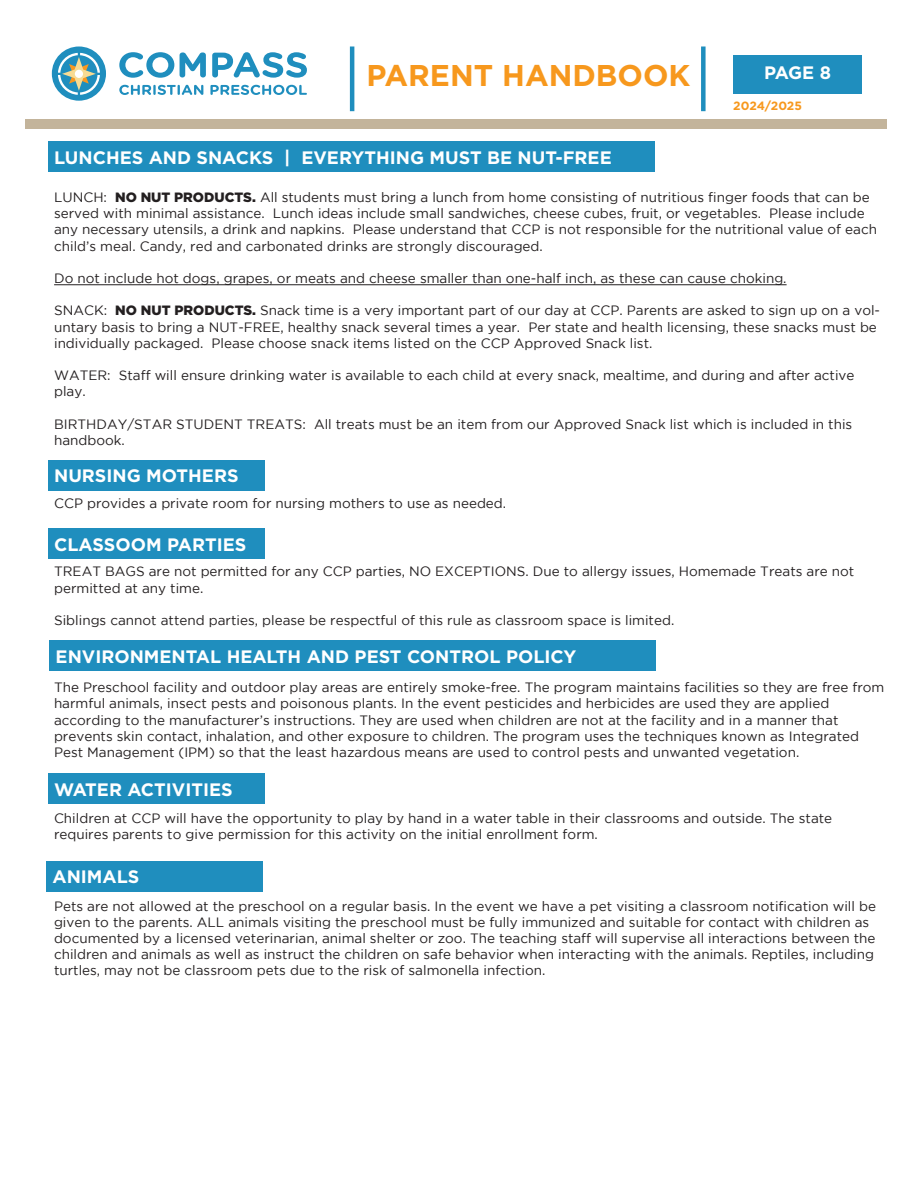
<style>
.page{position:relative;width:918px;height:1188px;background:#fff}
.page>*{position:absolute;margin:0;border:0;box-sizing:border-box;transform-origin:0 0}
.t1{font:700 30px "Gotham";color:#f7981d}
.t2{font:700 18px "Gotham";color:#fff}
.t3{font:13.5px/16.2px "Gotham";color:#231f20}
.t4{font:700 12px "Gotham";letter-spacing:-.005em;color:#f7981d}
.s1{font-weight:900}
</style>
<div class="page">
<hr style="left:350px;top:46px;width:4px;height:65px;background:#1f8ebe">
<div style="left:25px;top:119px;width:862px;height:10px;background:#c3b49b"></div>
<div style="left:733px;top:55px;width:129px;height:39px;background:#1f8ebe"></div>
<svg style="left:119px;top:85px;width:84px;height:10px"></svg>
<svg style="left:210px;top:85px;width:97px;height:10px"></svg>
<svg style="left:119px;top:52px;width:55px;height:26px"></svg>
<svg style="left:180px;top:52px;width:26px;height:26px"></svg>
<svg style="left:212px;top:52px;width:95px;height:26px"></svg>
<div style="left:52px;top:47px;width:54px;height:54px;background:#1f8ebe;border-radius:50%"></div>
<svg style="left:58px;top:53px;width:42px;height:42px"></svg>
<div style="left:701px;top:46px;width:5px;height:65px;background:#1f8ebe"></div>
<div style="left:48px;top:142px;width:606px;height:30px;background:#1f8ebe"></div>
<hr style="left:54px;top:285px;width:733px;height:1px;background:#231f20">
<div style="left:48px;top:528px;width:217px;height:31px;background:#1f8ebe"></div>
<div style="left:50px;top:641px;width:606px;height:30px;background:#1f8ebe"></div>
<div style="left:48px;top:774px;width:217px;height:30px;background:#1f8ebe"></div>
<div style="left:46px;top:861px;width:217px;height:31px;background:#1f8ebe"></div>
<div style="left:48px;top:460px;width:217px;height:30px;background:#1f8ebe"></div>
<h1 class="t1" style="left:367px;top:55px;width:325px">PARENT HANDBOOK</h1>
<p class="t2" style="left:764px;top:61px;width:69px">PAGE 8</p>
<p class="t4" style="left:733px;top:98px;width:70px">2024/2025</p>
<p class="t2" style="left:54px;top:146px;width:559px">LUNCHES AND SNACKS | EVERYTHING MUST BE NUT-FREE</p>
<p class="t3" style="left:54px;top:189px;width:824px">LUNCH: <span class="s1">NO NUT PRODUCTS.</span> All students must bring a lunch from home consisting of nutritious finger foods that can be served with minimal assistance. Lunch ideas include small sandwiches, cheese cubes, fruit, or vegetables. Please include any necessary utensils, a drink and napkins. Please understand that CCP is not responsible for the nutritional value of each child’s meal. Candy, red and carbonated drinks are strongly discouraged.</p>
<p class="t3" style="left:54px;top:270px;width:734px">Do not include hot dogs, grapes, or meats and cheese smaller than one-half inch, as these can cause choking.</p>
<p class="t3" style="left:54px;top:302px;width:828px">SNACK: <span class="s1">NO NUT PRODUCTS.</span> Snack time is a very important part of our day at CCP. Parents are asked to sign up on a vol&shy;untary basis to bring a NUT-FREE, healthy snack several times a year. Per state and health licensing, these snacks must be individually packaged. Please choose snack items listed on the CCP Approved Snack list.</p>
<p class="t3" style="left:54px;top:367px;width:802px">WATER: Staff will ensure drinking water is available to each child at every snack, mealtime, and during and after active play.</p>
<p class="t3" style="left:54px;top:416px;width:800px">BIRTHDAY/STAR STUDENT TREATS: All treats must be an item from our Approved Snack list which is included in this handbook.</p>
<p class="t2" style="left:54px;top:464px;width:186px">NURSING MOTHERS</p>
<p class="t3" style="left:54px;top:495px;width:454px">CCP provides a private room for nursing mothers to use as needed.</p>
<p class="t2" style="left:54px;top:532px;width:194px">CLASSOOM PARTIES</p>
<p class="t3" style="left:54px;top:563px;width:802px">TREAT BAGS are not permitted for any CCP parties, NO EXCEPTIONS. Due to allergy issues, Homemade Treats are not permitted at any time.</p>
<p class="t3" style="left:54px;top:612px;width:622px">Siblings cannot attend parties, please be respectful of this rule as classroom space is limited.</p>
<p class="t2" style="left:56px;top:645px;width:522px">ENVIRONMENTAL HEALTH AND PEST CONTROL POLICY</p>
<p class="t3" style="left:54px;top:679px;width:832px">The Preschool facility and outdoor play areas are entirely smoke-free. The program maintains facilities so they are free from harmful animals, insect pests and poisonous plants. In the event pesticides and herbicides are used they are applied</p>
<p class="t3" style="left:54px;top:711px;width:786px">according to the manufacturer’s instructions. They are used when children are not at the facility and in a manner that</p>
<p class="t3" style="left:54px;top:728px;width:807px">prevents skin contact, inhalation, and other exposure to children. The program uses the techniques known as Integrated<br>Pest Management (IPM) so that the least hazardous means are used to control pests and unwanted vegetation.</p>
<p class="t2" style="left:54px;top:777px;width:180px">WATER ACTIVITIES</p>
<p class="t3" style="left:54px;top:810px;width:780px">Children at CCP will have the opportunity to play by hand in a water table in their classrooms and outside. The state</p>
<p class="t3" style="left:54px;top:826px;width:545px">requires parents to give permission for this activity on the initial enrollment form.</p>
<p class="t2" style="left:52px;top:865px;width:88px">ANIMALS</p>
<p class="t3" style="left:54px;top:898px;width:824px">Pets are not allowed at the preschool on a regular basis. In the event we have a pet visiting a classroom notification will be given to the parents. ALL animals visiting the preschool must be fully immunized and suitable for contact with children as documented by a licensed veterinarian, animal shelter or zoo. The teaching staff will supervise all interactions between the children and animals as well as instruct the children on safe behavior when interacting with the animals. Reptiles, including turtles, may not be classroom pets due to the risk of salmonella infection.</p>
</div>
